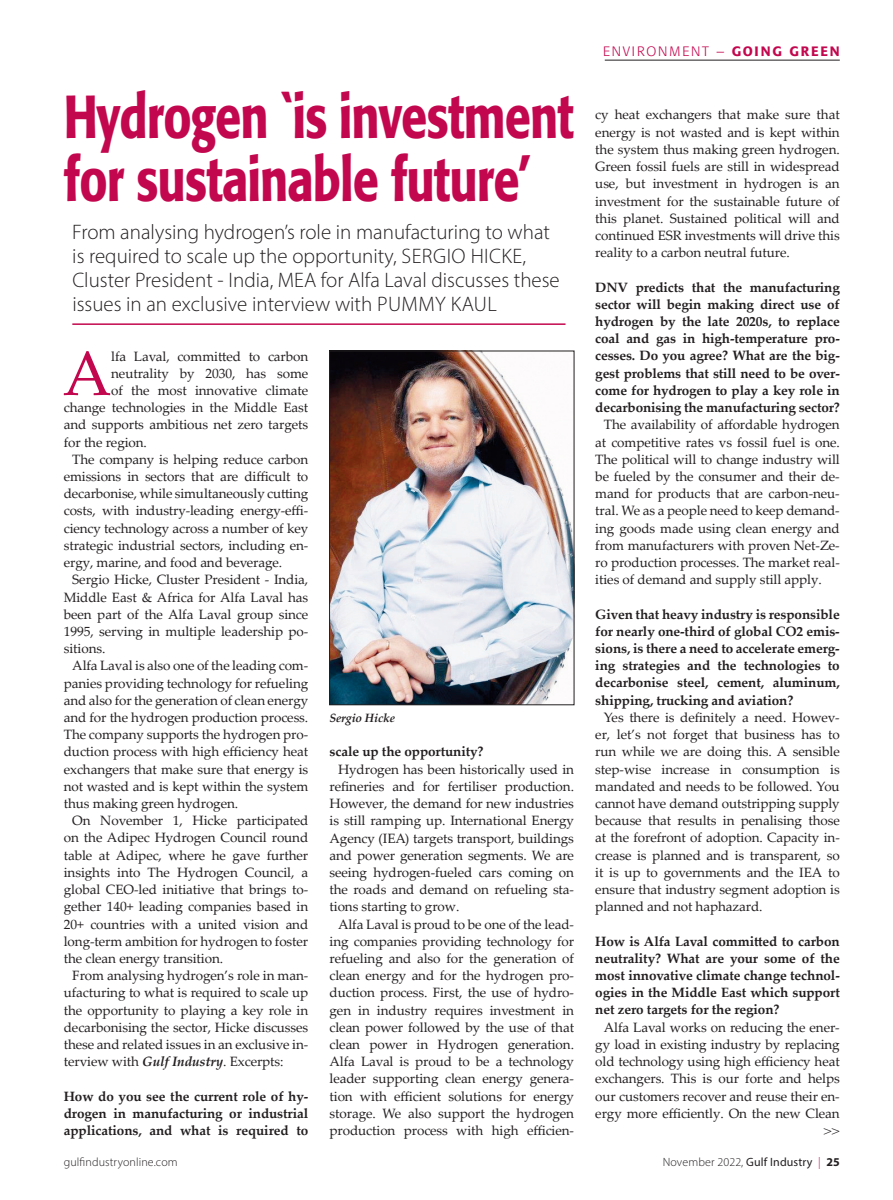
<style>
.page{position:relative;width:893px;height:1200px;background:#fff}
.page>*{position:absolute;margin:0;border:0;box-sizing:border-box;transform-origin:0 0}
.t1{font:62.85px "Palatino Linotype";color:#c3074e}
.t2{font:500 60px/63px "Formata";letter-spacing:-.02em;color:#c3074e;scale:.78 1}
.t3{font:300 21px/24px "Myriad Pro";color:#231f20}
.t4{font:13.5px/17.2px "Palatino Linotype";letter-spacing:-.005em;color:#231f20;text-align:justify}
.t5{font:700 13.5px/17.2px "Palatino Linotype";letter-spacing:-.005em;color:#231f20;text-align:justify}
.t6{font:300 13.5px "Formata";letter-spacing:.13em;color:#c3074e}
.t7{font:13.5px "Palatino";color:#231f20}
.t8{font:300 12px "Myriad Pro";letter-spacing:.01em;color:#231f20}
.t9{font:italic 700 12px "Palatino Linotype";letter-spacing:-.01em;color:#231f20}
.s1{font-weight:700;font-style:italic}
.s2{font-weight:500}
.s3{font-weight:400}
.s4{color:#c3074e}
.s5{font-weight:700}
</style>
<div class="page">
<hr style="left:605px;top:60px;width:235px;height:1px;background:#231f20">
<hr style="left:72px;top:323px;width:494px;height:2px;background:#c3074e">
<img style="left:331px;top:353px;width:241px;height:349px">
<div style="left:329px;top:351px;width:245px;height:353px;border:1px solid #231f20"></div>
<h2 class="t2" style="left:64px;top:85px;width:656px">Hydrogen `is investment for sustainable future’</h2>
<h3 class="t3" style="left:72px;top:219px;width:489px">From analysing hydrogen’s role in manufacturing to what is required to scale up the opportunity, SERGIO HICKE, Cluster President - India, MEA for Alfa Laval discusses these issues in an exclusive interview with PUMMY KAUL</h3>
<h1 class="t1" style="left:63px;top:329px;width:50px">A</h1>
<p class="t4" style="left:111px;top:347px;width:199px">lfa Laval, committed to carbon</p>
<p class="t4" style="left:111px;top:364px;width:199px">neutrality by 2030, has some</p>
<p class="t4" style="left:111px;top:381px;width:199px">of the most innovative climate</p>
<p class="t4" style="left:64px;top:398px;width:246px">change technologies in the Middle East</p>
<p class="t4" style="left:64px;top:415px;width:246px">and supports ambitious net zero targets</p>
<p class="t4" style="left:64px;top:433px;width:85px">for the region.</p>
<p class="t4" style="left:72px;top:450px;width:237px">The company is helping reduce carbon</p>
<p class="t4" style="left:64px;top:467px;width:246px">emissions in sectors that are difficult to</p>
<p class="t4" style="left:64px;top:484px;width:246px">decarbonise, while simultaneously cutting</p>
<p class="t4" style="left:64px;top:501px;width:246px">costs, with industry-leading energy-effi-</p>
<p class="t4" style="left:64px;top:519px;width:246px">ciency technology across a number of key</p>
<p class="t4" style="left:64px;top:536px;width:246px">strategic industrial sectors, including en-</p>
<p class="t4" style="left:64px;top:553px;width:220px">ergy, marine, and food and beverage.</p>
<p class="t4" style="left:72px;top:570px;width:237px">Sergio Hicke, Cluster President - India,</p>
<p class="t4" style="left:64px;top:587px;width:246px">Middle East &amp; Africa for Alfa Laval has</p>
<p class="t4" style="left:64px;top:605px;width:246px">been part of the Alfa Laval group since</p>
<p class="t4" style="left:64px;top:622px;width:246px">1995, serving in multiple leadership po-</p>
<p class="t4" style="left:64px;top:639px;width:43px">sitions.</p>
<p class="t4" style="left:72px;top:656px;width:237px">Alfa Laval is also one of the leading com-</p>
<p class="t4" style="left:64px;top:673px;width:246px">panies providing technology for refueling</p>
<p class="t4" style="left:64px;top:691px;width:246px">and also for the generation of clean energy</p>
<p class="t4" style="left:64px;top:708px;width:246px">and for the hydrogen production process.</p>
<p class="t4" style="left:64px;top:725px;width:246px">The company supports the hydrogen pro-</p>
<p class="t4" style="left:64px;top:742px;width:246px">duction process with high efficiency heat</p>
<p class="t4" style="left:64px;top:759px;width:246px">exchangers that make sure that energy is</p>
<p class="t4" style="left:64px;top:777px;width:246px">not wasted and is kept within the system</p>
<p class="t4" style="left:64px;top:794px;width:176px">thus making green hydrogen.</p>
<p class="t4" style="left:72px;top:811px;width:237px">On November 1, Hicke participated</p>
<p class="t4" style="left:64px;top:828px;width:246px">on the Adipec Hydrogen Council round</p>
<p class="t4" style="left:64px;top:845px;width:246px">table at Adipec, where he gave further</p>
<p class="t4" style="left:64px;top:863px;width:246px">insights into The Hydrogen Council, a</p>
<p class="t4" style="left:64px;top:880px;width:246px">global CEO-led initiative that brings to-</p>
<p class="t4" style="left:64px;top:897px;width:246px">gether 140+ leading companies based in</p>
<p class="t4" style="left:64px;top:914px;width:246px">20+ countries with a united vision and</p>
<p class="t4" style="left:64px;top:931px;width:246px">long-term ambition for hydrogen to foster</p>
<p class="t4" style="left:64px;top:949px;width:161px">the clean energy transition.</p>
<p class="t4" style="left:72px;top:966px;width:237px">From analysing hydrogen’s role in man-</p>
<p class="t4" style="left:64px;top:983px;width:246px">ufacturing to what is required to scale up</p>
<p class="t4" style="left:64px;top:1000px;width:246px">the opportunity to playing a key role in</p>
<p class="t4" style="left:64px;top:1017px;width:246px">decarbonising the sector, Hicke discusses</p>
<p class="t4" style="left:64px;top:1035px;width:246px">these and related issues in an exclusive in-</p>
<p class="t4" style="left:64px;top:1052px;width:221px">terview with <span class="s1">Gulf Industry</span>. Excerpts:</p>
<p class="t5" style="left:64px;top:1086px;width:246px">How do you see the current role of hy&shy;drogen in manufacturing or industrial applications, and what is required to</p>
<p class="t9" style="left:330px;top:709px;width:67px">Sergio Hicke</p>
<p class="t5" style="left:330px;top:742px;width:156px">scale up the opportunity?</p>
<p class="t4" style="left:330px;top:759px;width:246px;text-indent:9px">Hydrogen has been historically used in refineries and for fertiliser production.<br>However, the demand for new industries is still ramping up. International Energy Agency (IEA) targets transport, buildings and power generation segments. We are seeing hydrogen-fueled cars coming on the roads and demand on refueling sta&shy;tions starting to grow.</p>
<p class="t4" style="left:330px;top:914px;width:246px;text-indent:9px">Alfa Laval is proud to be one of the lead&shy;ing companies providing technology for refueling and also for the generation of clean energy and for the hydrogen pro&shy;duction process. First, the use of hydro&shy;gen in industry requires investment in clean power followed by the use of that clean power in Hydrogen generation.<br>Alfa Laval is proud to be a technology leader supporting clean energy genera&shy;tion with efficient solutions for energy storage. We also support the hydrogen production process with high efficien-</p>
<p class="t6" style="left:603px;top:43px;width:238px">ENVIRONMENT – <span class="s2">GOING GREEN</span></p>
<p class="t4" style="left:595px;top:106px;width:246px">cy heat exchangers that make sure that energy is not wasted and is kept within the system thus making green hydrogen.<br>Green fossil fuels are still in widespread use, but investment in hydrogen is an investment for the sustainable future of this planet. Sustained political will and continued ESR investments will drive this reality to a carbon neutral future.</p>
<p class="t5" style="left:595px;top:278px;width:246px">DNV predicts that the manufacturing sector will begin making direct use of hydrogen by the late 2020s, to replace coal and gas in high-temperature pro&shy;cesses. Do you agree? What are the big&shy;gest problems that still need to be over&shy;come for hydrogen to play a key role in decarbonising the manufacturing sector?</p>
<p class="t4" style="left:595px;top:415px;width:246px;text-indent:9px">The availability of affordable hydrogen at competitive rates vs fossil fuel is one.<br>The political will to change industry will be fueled by the consumer and their de&shy;mand for products that are carbon-neu&shy;tral. We as a people need to keep demand&shy;ing goods made using clean energy and from manufacturers with proven Net-Ze&shy;ro production processes. The market real&shy;ities of demand and supply still apply.</p>
<p class="t5" style="left:595px;top:604px;width:246px">Given that heavy industry is responsible for nearly one-third of global CO2 emis&shy;sions, is there a need to accelerate emerg&shy;ing strategies and the technologies to decarbonise steel, cement, aluminum, shipping, trucking and aviation?</p>
<p class="t4" style="left:595px;top:708px;width:246px;text-indent:9px">Yes there is definitely a need. Howev&shy;er, let’s not forget that business has to run while we are doing this. A sensible step-wise increase in consumption is mandated and needs to be followed. You cannot have demand outstripping supply because that results in penalising those at the forefront of adoption. Capacity in&shy;crease is planned and is transparent, so it is up to governments and the IEA to ensure that industry segment adoption is planned and not haphazard.</p>
<p class="t5" style="left:595px;top:931px;width:246px">How is Alfa Laval committed to carbon neutrality? What are your some of the most innovative climate change technol&shy;ogies in the Middle East which support net zero targets for the region?</p>
<p class="t4" style="left:595px;top:1017px;width:246px;text-indent:9px">Alfa Laval works on reducing the ener&shy;gy load in existing industry by replacing old technology using high efficiency heat exchangers. This is our forte and helps our customers recover and reuse their en&shy;ergy more efficiently. On the new Clean</p>
<p class="t7" style="left:823px;top:1118px;width:18px">&gt;&gt;</p>
<p class="t8" style="left:64px;top:1154px;width:115px">gulfindustryonline.com</p>
<p class="t8" style="left:663px;top:1154px;width:179px">November 2022, <span class="s3">Gulf Industry</span> <span class="s4">|</span> <span class="s5">25</span></p>
</div>
